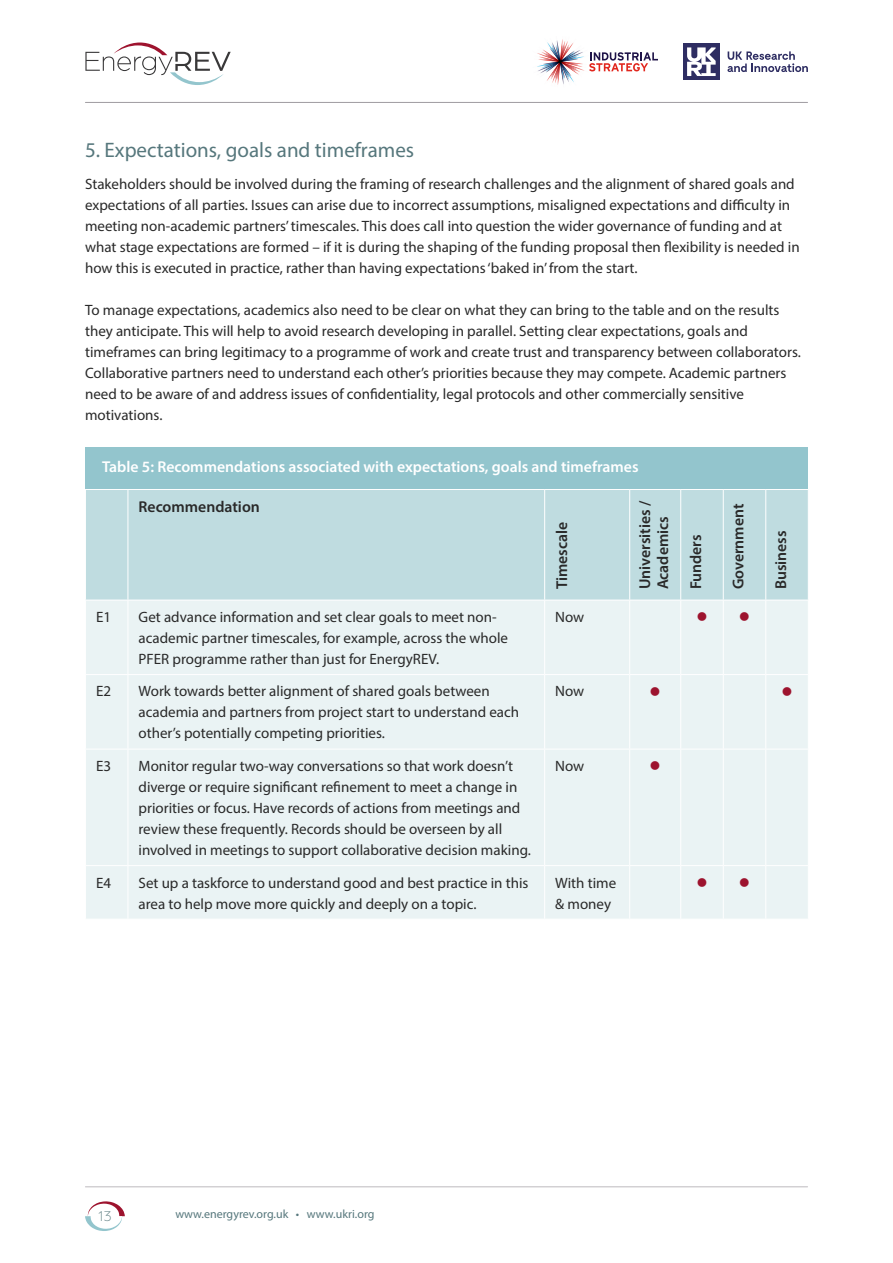
<style>
.page{position:relative;width:893px;height:1263px;background:#fff}
.page>*{position:absolute;margin:0;border:0;box-sizing:border-box;transform-origin:0 0}
.subhead{font:21px "Myriad Pro";color:#56777c}
.table-head{font:600 15.75px/18px "Myriad Pro";color:#292929}
.box-table-head{font:600 15.75px "Myriad Pro";color:#fff}
.t1{font:15px/21px "Myriad Pro";color:#292929}
.t2{font:15px "Wingdings";color:#9d132e}
.t3{font:300 15px "Arboria";color:#56777c}
.t4{font:12px "Myriad Pro";color:#56777c}
</style>
<div class="page">
<svg style="left:85px;top:1201px;width:40px;height:30px"></svg>
<svg style="left:85px;top:43px;width:146px;height:42px"></svg>
<hr style="left:85px;top:102px;width:722px;height:1px;background:#9e9ba1">
<hr style="left:85px;top:1186px;width:722px;height:1px;background:#bdbabf">
<svg style="left:727px;top:51px;width:81px;height:21px"></svg>
<div style="left:683px;top:43px;width:37px;height:37px;background:#2e2d62"></div>
<svg style="left:687px;top:47px;width:29px;height:29px"></svg>
<svg style="left:537px;top:39px;width:121px;height:46px"></svg>
<div style="left:85px;top:447px;width:723px;height:42px;background:#93c5cd"></div>
<div style="left:86px;top:490px;width:722px;height:110px;background:#bfdce0"></div>
<div style="left:86px;top:601px;width:722px;height:318px;background:#eaf3f4"></div>
<hr style="left:128px;top:490px;width:1px;height:110px;background:#fff">
<hr style="left:544px;top:490px;width:1px;height:110px;background:#fff">
<hr style="left:629px;top:490px;width:1px;height:110px;background:#fff">
<hr style="left:680px;top:490px;width:1px;height:110px;background:#fff">
<hr style="left:723px;top:490px;width:1px;height:110px;background:#fff">
<hr style="left:765px;top:490px;width:1px;height:110px;background:#fff">
<hr style="left:128px;top:600px;width:1px;height:74px;background:#fff">
<hr style="left:544px;top:600px;width:1px;height:74px;background:#fff">
<hr style="left:629px;top:600px;width:1px;height:74px;background:#fff">
<hr style="left:680px;top:600px;width:1px;height:74px;background:#fff">
<hr style="left:723px;top:600px;width:1px;height:74px;background:#fff">
<hr style="left:765px;top:600px;width:1px;height:74px;background:#fff">
<hr style="left:85px;top:674px;width:43px;height:1px;background:#fff">
<hr style="left:128px;top:674px;width:417px;height:1px;background:#fff">
<hr style="left:128px;top:675px;width:1px;height:74px;background:#fff">
<hr style="left:545px;top:674px;width:85px;height:1px;background:#fff">
<hr style="left:544px;top:675px;width:1px;height:74px;background:#fff">
<hr style="left:630px;top:674px;width:51px;height:1px;background:#fff">
<hr style="left:629px;top:675px;width:1px;height:74px;background:#fff">
<hr style="left:681px;top:674px;width:42px;height:1px;background:#fff">
<hr style="left:680px;top:675px;width:1px;height:74px;background:#fff">
<hr style="left:723px;top:674px;width:43px;height:1px;background:#fff">
<hr style="left:723px;top:675px;width:1px;height:74px;background:#fff">
<hr style="left:766px;top:674px;width:43px;height:1px;background:#fff">
<hr style="left:765px;top:675px;width:1px;height:74px;background:#fff">
<hr style="left:85px;top:749px;width:43px;height:1px;background:#fff">
<hr style="left:128px;top:749px;width:417px;height:1px;background:#fff">
<hr style="left:128px;top:749px;width:1px;height:116px;background:#fff">
<hr style="left:545px;top:749px;width:85px;height:1px;background:#fff">
<hr style="left:544px;top:749px;width:1px;height:116px;background:#fff">
<hr style="left:630px;top:749px;width:51px;height:1px;background:#fff">
<hr style="left:629px;top:749px;width:1px;height:116px;background:#fff">
<hr style="left:681px;top:749px;width:42px;height:1px;background:#fff">
<hr style="left:680px;top:749px;width:1px;height:116px;background:#fff">
<hr style="left:723px;top:749px;width:43px;height:1px;background:#fff">
<hr style="left:723px;top:749px;width:1px;height:116px;background:#fff">
<hr style="left:766px;top:749px;width:43px;height:1px;background:#fff">
<hr style="left:765px;top:749px;width:1px;height:116px;background:#fff">
<hr style="left:85px;top:865px;width:43px;height:1px;background:#fff">
<hr style="left:128px;top:865px;width:417px;height:1px;background:#fff">
<hr style="left:128px;top:866px;width:1px;height:53px;background:#fff">
<hr style="left:545px;top:865px;width:85px;height:1px;background:#fff">
<hr style="left:544px;top:866px;width:1px;height:53px;background:#fff">
<hr style="left:630px;top:865px;width:51px;height:1px;background:#fff">
<hr style="left:629px;top:866px;width:1px;height:53px;background:#fff">
<hr style="left:681px;top:865px;width:42px;height:1px;background:#fff">
<hr style="left:680px;top:866px;width:1px;height:53px;background:#fff">
<hr style="left:723px;top:865px;width:43px;height:1px;background:#fff">
<hr style="left:723px;top:866px;width:1px;height:53px;background:#fff">
<hr style="left:766px;top:865px;width:43px;height:1px;background:#fff">
<hr style="left:765px;top:866px;width:1px;height:53px;background:#fff">
<p class="subhead" style="left:85px;top:137px;width:331px">5. Expectations, goals and timeframes</p>
<p class="t1" style="left:85px;top:173px;width:716px">Stakeholders should be involved during the framing of research challenges and the alignment of shared goals and expectations of all parties. Issues can arise due to incorrect assumptions, misaligned expectations and difficulty in meeting non-academic partners’ timescales. This does call into question the wider governance of funding and at what stage expectations are formed – if it is during the shaping of the funding proposal then flexibility is needed in how this is executed in practice, rather than having expectations ‘baked in’ from the start.</p>
<p class="t1" style="left:85px;top:299px;width:717px">To manage expectations, academics also need to be clear on what they can bring to the table and on the results they anticipate. This will help to avoid research developing in parallel. Setting clear expectations, goals and timeframes can bring legitimacy to a programme of work and create trust and transparency between collaborators.<br>Collaborative partners need to understand each other’s priorities because they may compete. Academic partners need to be aware of and address issues of confidentiality, legal protocols and other commercially sensitive motivations.</p>
<p class="box-table-head" style="left:102px;top:457px;width:538px">Table 5: Recommendations associated with expectations, goals and timeframes</p>
<p class="table-head" style="left:139px;top:497px;width:123px">Recommendation</p>
<p class="table-head" style="left:552px;top:589px;width:69px;rotate:-90deg">Timescale</p>
<p class="table-head" style="left:635px;top:589px;width:90px;rotate:-90deg">Universities /<br>Academics</p>
<p class="table-head" style="left:686px;top:589px;width:56px;rotate:-90deg">Funders</p>
<p class="table-head" style="left:729px;top:589px;width:87px;rotate:-90deg">Government</p>
<p class="table-head" style="left:771px;top:589px;width:60px;rotate:-90deg">Business</p>
<p class="t1" style="left:96px;top:606px;width:17px">E1</p>
<p class="t1" style="left:139px;top:606px;width:371px">Get advance information and set clear goals to meet non&shy;academic partner timescales, for example, across the whole<br>PFER programme rather than just for EnergyREV.</p>
<p class="t1" style="left:555px;top:606px;width:31px">Now</p>
<p class="t2" style="left:696px;top:609px;width:13px">●</p>
<p class="t2" style="left:739px;top:609px;width:13px">●</p>
<p class="t1" style="left:96px;top:681px;width:17px">E2</p>
<p class="t1" style="left:139px;top:681px;width:382px">Work towards better alignment of shared goals between academia and partners from project start to understand each other’s potentially competing priorities.</p>
<p class="t1" style="left:555px;top:681px;width:31px">Now</p>
<p class="t2" style="left:650px;top:683px;width:13px">●</p>
<p class="t2" style="left:781px;top:683px;width:13px">●</p>
<p class="t1" style="left:96px;top:755px;width:17px">E3</p>
<p class="t1" style="left:139px;top:755px;width:394px">Monitor regular two-way conversations so that work doesn’t diverge or require significant refinement to meet a change in priorities or focus. Have records of actions from meetings and review these frequently. Records should be overseen by all involved in meetings to support collaborative decision making.</p>
<p class="t1" style="left:555px;top:755px;width:31px">Now</p>
<p class="t2" style="left:650px;top:758px;width:13px">●</p>
<p class="t1" style="left:96px;top:872px;width:17px">E4</p>
<p class="t1" style="left:139px;top:872px;width:391px">Set up a taskforce to understand good and best practice in this area to help move more quickly and deeply on a topic.</p>
<p class="t1" style="left:555px;top:872px;width:62px">With time &amp; money</p>
<p class="t2" style="left:696px;top:874px;width:13px">●</p>
<p class="t2" style="left:739px;top:874px;width:13px">●</p>
<p class="t3" style="left:98px;top:1206px;width:16px">13</p>
<p class="t4" style="left:175px;top:1206px;width:201px">www.energyrev.org.uk • www.ukri.org</p>
</div>
